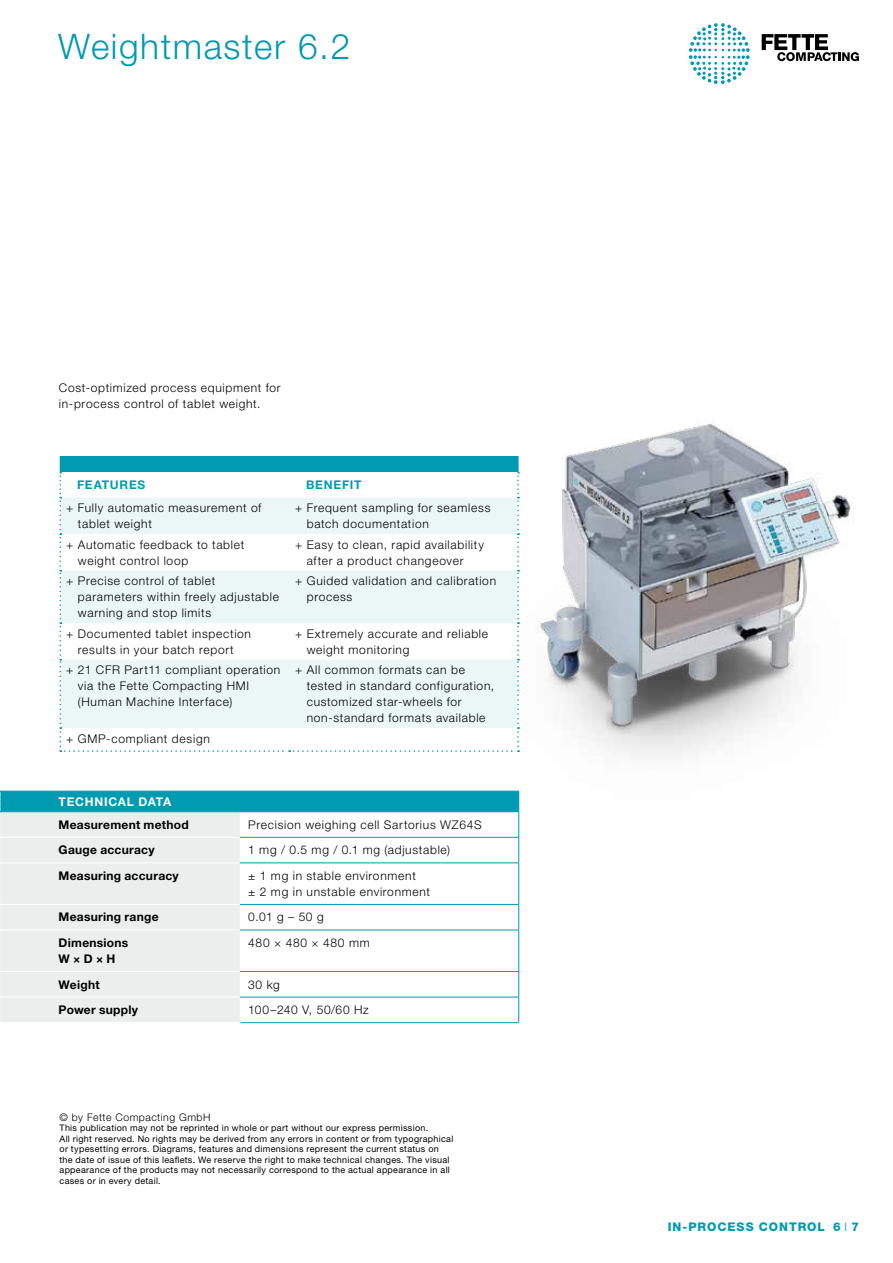
<style>
.page{position:relative;width:893px;height:1263px;background:#fff}
.page>*{position:absolute;margin:0;border:0;box-sizing:border-box;transform-origin:0 0}
.t1{font:300 35.25px "Helvetica Neue LT Pro";letter-spacing:.045em;color:#009ab1}
.t2{font:300 12px/15.9px "Helvetica Neue LT Pro";letter-spacing:.06em;color:#000}
.t3{font:700 12px/15.9px "Helvetica Neue LT Pro";letter-spacing:.025em;color:#000}
.t4{font:800 12px "Helvetica Neue LT Pro";letter-spacing:.075em;color:#009ab1}
.t5{font:700 12px "Helvetica Neue LT Pro";letter-spacing:.065em;color:#009ab1}
.t6{font:700 12px "Helvetica Neue LT Pro";letter-spacing:.06em;color:#fff}
.t7{font:300 10.5px "Helvetica Neue LT Pro";letter-spacing:.045em;color:#000}
.t8{font:9px/10.5px "Helvetica Neue LT Pro";letter-spacing:.035em;color:#000}
.s1{font-family:"Times";font-weight:400}
</style>
<div class="page">
<svg style="left:762px;top:34px;width:97px;height:27px"></svg>
<svg style="left:689px;top:23px;width:61px;height:61px"></svg>
<img style="left:425px;top:421px;width:430px;height:449px">
<div style="left:0;top:863px;width:240px;height:159px;background:#eceded"></div>
<hr style="left:240px;top:863px;width:279px;height:1px;background:#009ab1">
<hr style="left:240px;top:904px;width:279px;height:1px;background:#009ab1">
<hr style="left:240px;top:930px;width:279px;height:1px;background:#009ab1">
<hr style="left:240px;top:971px;width:279px;height:1px;background:#009ab1">
<hr style="left:240px;top:997px;width:279px;height:1px;background:#009ab1">
<hr style="left:240px;top:1022px;width:279px;height:1px;background:#009ab1">
<hr style="left:518px;top:863px;width:1px;height:41px;background:#009ab1">
<svg style="left:518px;top:904px;width:1px;height:26px"></svg>
<hr style="left:518px;top:930px;width:1px;height:41px;background:#009ab1">
<svg style="left:518px;top:972px;width:1px;height:50px"></svg>
<hr style="left:0;top:904px;width:53px;height:1px;background:#fff">
<hr style="left:53px;top:904px;width:187px;height:1px;background:#fff">
<hr style="left:0;top:929px;width:53px;height:1px;background:#fff">
<hr style="left:53px;top:929px;width:187px;height:1px;background:#fff">
<hr style="left:0;top:971px;width:53px;height:1px;background:#fff">
<hr style="left:53px;top:971px;width:187px;height:1px;background:#fff">
<hr style="left:0;top:997px;width:53px;height:1px;background:#fff">
<hr style="left:53px;top:997px;width:187px;height:1px;background:#fff">
<svg style="left:0;top:791px;width:519px;height:72px"></svg>
<svg style="left:60px;top:456px;width:459px;height:296px"></svg>
<h1 class="t1" style="left:58px;top:25px;width:294px">Weightmaster 6.2</h1>
<p class="t2" style="left:59px;top:380px;width:223px">Cost-optimized process equipment for in-process control of tablet weight.</p>
<p class="t5" style="left:77px;top:477px;width:70px">FEATURES</p>
<p class="t5" style="left:306px;top:477px;width:57px">BENEFIT</p>
<p class="t2" style="left:78px;top:500px;width:185px;text-indent:-12px">+ Fully automatic measurement of tablet weight</p>
<p class="t2" style="left:307px;top:500px;width:185px;text-indent:-12px">+ Frequent sampling for seamless batch documentation</p>
<p class="t2" style="left:78px;top:536px;width:168px;text-indent:-12px">+ Automatic feedback to tablet weight control loop</p>
<p class="t2" style="left:307px;top:536px;width:179px;text-indent:-12px">+ Easy to clean, rapid availability after a product changeover</p>
<p class="t2" style="left:78px;top:573px;width:203px;text-indent:-12px">+ Precise control of tablet parameters within freely adjustable warning and stop limits</p>
<p class="t2" style="left:307px;top:573px;width:191px;text-indent:-12px">+ Guided validation and calibration process</p>
<p class="t2" style="left:66px;top:625px;width:186px;text-align:center">+ Documented tablet inspection results in your batch report</p>
<p class="t2" style="left:307px;top:625px;width:183px;text-indent:-12px">+ Extremely accurate and reliable weight monitoring</p>
<p class="t2" style="left:78px;top:662px;width:204px;text-indent:-12px">+ 21 CFR Part11 compliant operation via the Fette Compacting HMI (Human Machine Interface)</p>
<p class="t2" style="left:307px;top:662px;width:189px;text-indent:-12px">+ All common formats can be tested in standard configuration, customized star-wheels for non-standard formats available</p>
<p class="t2" style="left:66px;top:730px;width:145px">+ GMP-compliant design</p>
<p class="t6" style="left:59px;top:794px;width:114px">TECHNICAL DATA</p>
<p class="t3" style="left:59px;top:816px;width:132px">Measurement method</p>
<p class="t2" style="left:248px;top:816px;width:235px">Precision weighing cell Sartorius WZ64S</p>
<p class="t3" style="left:59px;top:842px;width:97px">Gauge accuracy</p>
<p class="t2" style="left:248px;top:842px;width:203px">1 mg / 0.5 mg / 0.1 mg (adjustable)</p>
<p class="t3" style="left:59px;top:867px;width:122px">Measuring accuracy</p>
<p class="t2" style="left:248px;top:867px;width:183px">± 1 mg in stable environment<br>± 2 mg in unstable environment</p>
<p class="t3" style="left:59px;top:909px;width:101px">Measuring range</p>
<p class="t2" style="left:248px;top:909px;width:77px">0.01 g – 50 g</p>
<p class="t3" style="left:59px;top:934px;width:71px">Dimensions<br>W × D × H</p>
<p class="t2" style="left:248px;top:934px;width:123px">480 × 480 × 480 mm</p>
<p class="t3" style="left:59px;top:976px;width:42px">Weight</p>
<p class="t2" style="left:248px;top:976px;width:33px">30 kg</p>
<p class="t3" style="left:59px;top:1002px;width:81px">Power supply</p>
<p class="t2" style="left:248px;top:1002px;width:122px">100–240 V, 50/60 Hz</p>
<p class="t7" style="left:60px;top:1111px;width:152px">© by Fette Compacting GmbH</p>
<p class="t8" style="left:60px;top:1123px;width:395px">This publication may not be reprinted in whole or part without our express permission.<br>All right reserved. No rights may be derived from any errors in content or from typographical or typesetting errors. Diagrams, features and dimensions represent the current status on the date of issue of this leaflets. We reserve the right to make technical changes. The visual appearance of the products may not necessarily correspond to the actual appearance in all cases or in every detail.</p>
<p class="t4" style="left:668px;top:1219px;width:193px">IN-PROCESS CONTROL 6 <span class="s1">|</span> 7</p>
</div>
